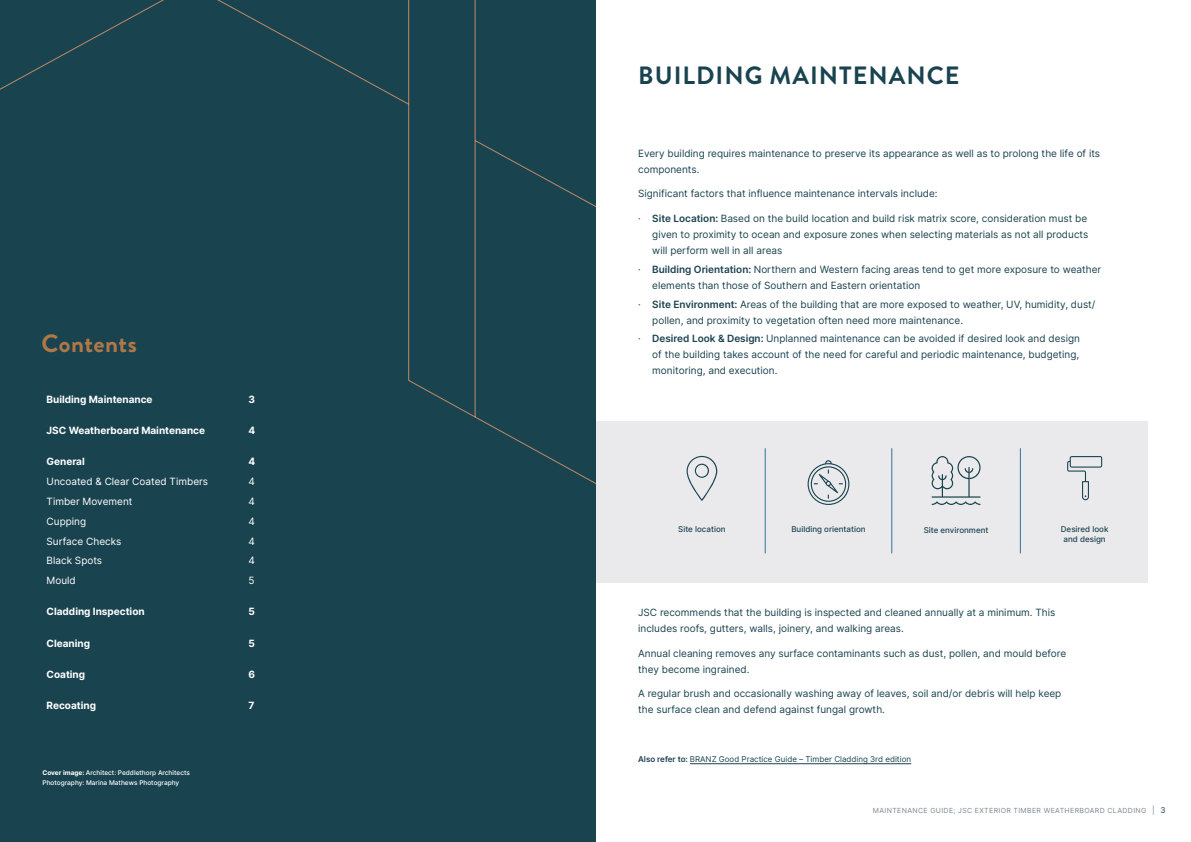
<style>
.page{position:relative;width:1191px;height:842px;background:#fff}
.page>*{position:absolute;margin:0;border:0;box-sizing:border-box;transform-origin:0 0}
.t1{font:700 25px "Brandon Grotesque";letter-spacing:.04em;color:#1a4350}
.t2{font:700 25px "Brandon Grotesque";letter-spacing:.02em;color:#b07747}
.t3{font:10px/16px "Inter";color:#1a4350}
.t4{font:700 10px "Inter";color:#fff}
.t5{font:10px "Inter";color:#fff}
.t6{font:500 8px/10px "Inter";color:#1a4350;text-align:center}
.t7{font:8px "Inter";color:#1a4350}
.t8{font:7px "Inter";letter-spacing:.05em;color:#7b8792}
.t9{font:500 6.5px/10px "Inter";color:#fff}
.s1{font-weight:700}
.s2{font-weight:600}
.s3{font-size:8px}
.s4{font-size:8px;color:#1a4350}
</style>
<div class="page">
<hr style="left:690px;top:763px;width:221px;height:1px;background:#1a4350">
<div style="left:595px;top:421px;width:553px;height:161px;background:#eaeaec"></div>
<svg style="left:1067px;top:456px;width:35px;height:44px"></svg>
<hr style="left:764px;top:448px;width:1px;height:105px;background:#2f7692">
<hr style="left:891px;top:448px;width:1px;height:105px;background:#2f7692">
<hr style="left:1019px;top:448px;width:1px;height:105px;background:#2f7692">
<svg style="left:686px;top:456px;width:31px;height:45px"></svg>
<svg style="left:931px;top:456px;width:49px;height:49px"></svg>
<svg style="left:807px;top:460px;width:42px;height:45px"></svg>
<div style="left:0;top:0;width:595px;height:842px;background:#1a4350"></div>
<svg style="left:0;top:0;width:595px;height:484px"></svg>
<h1 class="t2" style="left:42px;top:326px;width:97px">Contents</h1>
<p class="t4" style="left:47px;top:392px;width:107px">Building Maintenance</p>
<p class="t4" style="left:248px;top:392px;width:8px">3</p>
<p class="t4" style="left:47px;top:423px;width:160px">JSC Weatherboard Maintenance</p>
<p class="t4" style="left:248px;top:423px;width:8px">4</p>
<p class="t4" style="left:47px;top:454px;width:40px">General</p>
<p class="t4" style="left:248px;top:454px;width:8px">4</p>
<p class="t5" style="left:47px;top:474px;width:163px">Uncoated &amp; Clear Coated Timbers</p>
<p class="t5" style="left:248px;top:474px;width:8px">4</p>
<p class="t5" style="left:47px;top:494px;width:87px">Timber Movement</p>
<p class="t5" style="left:248px;top:494px;width:8px">4</p>
<p class="t5" style="left:47px;top:514px;width:41px">Cupping</p>
<p class="t5" style="left:248px;top:514px;width:8px">4</p>
<p class="t5" style="left:47px;top:534px;width:76px">Surface Checks</p>
<p class="t5" style="left:248px;top:534px;width:8px">4</p>
<p class="t5" style="left:47px;top:553px;width:57px">Black Spots</p>
<p class="t5" style="left:248px;top:553px;width:8px">4</p>
<p class="t5" style="left:47px;top:573px;width:31px">Mould</p>
<p class="t5" style="left:248px;top:573px;width:8px">5</p>
<p class="t4" style="left:47px;top:604px;width:100px">Cladding Inspection</p>
<p class="t4" style="left:248px;top:604px;width:8px">5</p>
<p class="t4" style="left:47px;top:636px;width:45px">Cleaning</p>
<p class="t4" style="left:248px;top:636px;width:8px">5</p>
<p class="t4" style="left:47px;top:667px;width:40px">Coating</p>
<p class="t4" style="left:248px;top:667px;width:8px">6</p>
<p class="t4" style="left:47px;top:698px;width:51px">Recoating</p>
<p class="t4" style="left:248px;top:698px;width:7px">7</p>
<p class="t9" style="left:43px;top:768px;width:149px"><span class="s1">Cover image:</span> Architect: Peddlethorp Architects<br>Photography: Marina Mathews Photography</p>
<h1 class="t1" style="left:638px;top:57px;width:323px">BUILDING MAINTENANCE</h1>
<p class="t3" style="left:638px;top:145px;width:463px">Every building requires maintenance to preserve its appearance as well as to prolong the life of its components.</p>
<p class="t3" style="left:638px;top:185px;width:301px">Significant factors that influence maintenance intervals include:</p>
<p class="t3" style="left:652px;top:210px;width:437px;text-align:justify;text-indent:-14px">· <span class="s2">Site Location:</span> Based on the build location and build risk matrix score, consideration must be given to proximity to ocean and exposure zones when selecting materials as not all products will perform well in all areas</p>
<p class="t3" style="left:652px;top:261px;width:450px;text-indent:-14px">· <span class="s2">Building Orientation:</span> Northern and Western facing areas tend to get more exposure to weather elements than those of Southern and Eastern orientation</p>
<p class="t3" style="left:652px;top:296px;width:444px;text-indent:-14px">· <span class="s2">Site Environment:</span> Areas of the building that are more exposed to weather, UV, humidity, dust/ pollen, and proximity to vegetation often need more maintenance.</p>
<p class="t3" style="left:652px;top:330px;width:429px;text-align:justify;text-indent:-14px">· <span class="s2">Desired Look &amp; Design:</span> Unplanned maintenance can be avoided if desired look and design of the building takes account of the need for careful and periodic maintenance, budgeting, monitoring, and execution.</p>
<p class="t6" style="left:678px;top:524px;width:49px">Site location</p>
<p class="t6" style="left:791px;top:524px;width:76px">Building orientation</p>
<p class="t6" style="left:923px;top:525px;width:66px">Site environment</p>
<p class="t6" style="left:1060px;top:524px;width:49px">Desired look and design</p>
<p class="t3" style="left:638px;top:604px;width:419px">JSC recommends that the building is inspected and cleaned annually at a minimum. This includes roofs, gutters, walls, joinery, and walking areas.</p>
<p class="t3" style="left:638px;top:645px;width:430px">Annual cleaning removes any surface contaminants such as dust, pollen, and mould before they become ingrained.</p>
<p class="t3" style="left:638px;top:685px;width:425px">A regular brush and occasionally washing away of leaves, soil and/or debris will help keep the surface clean and defend against fungal growth.</p>
<p class="t7" style="left:638px;top:754px;width:274px"><span class="s2">Also refer to:</span> BRANZ Good Practice Guide – Timber Cladding 3rd edition</p>
<p class="t8" style="left:873px;top:805px;width:294px">MAINTENANCE GUIDE; JSC EXTERIOR TIMBER WEATHERBOARD CLADDING <span class="s3">|</span> <span class="s4">3</span></p>
</div>
